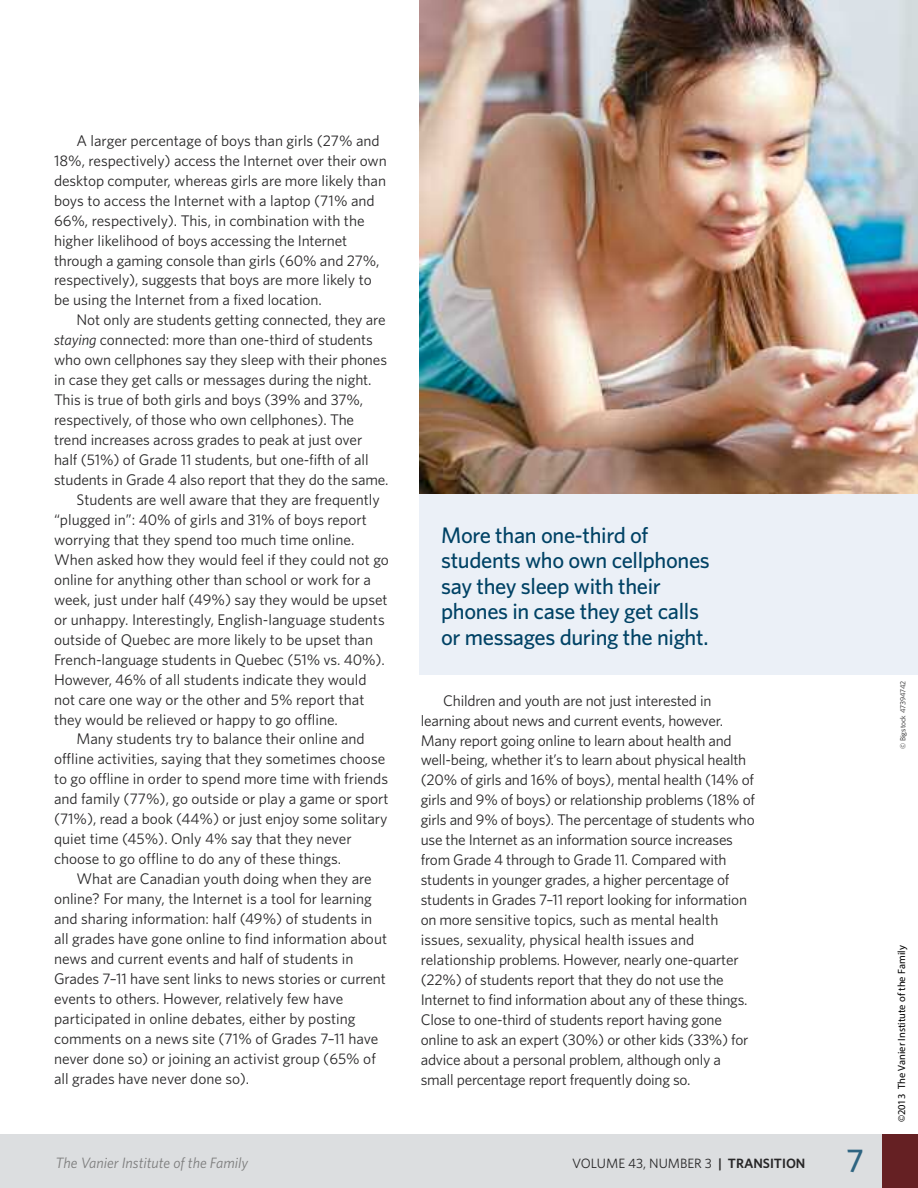
<style>
.page{position:relative;width:918px;height:1188px;background:#fff}
.page>*{position:absolute;margin:0;border:0;box-sizing:border-box;transform-origin:0 0}
.t1{font:500 33px "Whitney";color:#2e6481}
.t2{font:500 22.5px/25.5px "Whitney";letter-spacing:-.015em;color:#004265}
.t3{font:15.3px/20px "Whitney";letter-spacing:-.005em;color:#272627}
.t4{font:italic 15px "Whitney";color:#7d7d7d}
.t5{font:13.5px "Whitney";color:#272627}
.t6{font:10.5px "Myriad Pro";color:#000}
.t7{font:7.5px "Whitney";color:#272627}
.s1{font-style:italic}
.s2{font-weight:600}
</style>
<div class="page">
<div style="left:0;top:1134px;width:901px;height:54px;background:#dcdee0"></div>
<div style="left:882px;top:1134px;width:36px;height:54px;background:#652023"></div>
<img style="left:420px;top:0;width:498px;height:495px">
<div style="left:420px;top:495px;width:498px;height:180px;background:#ebf0f7"></div>
<p class="t3" style="left:54px;top:131px;width:334px;text-indent:22px">A larger percentage of boys than girls (27% and 18%, respectively) access the Internet over their own desktop computer, whereas girls are more likely than boys to access the Internet with a laptop (71% and 66%, respectively). This, in combination with the higher likelihood of boys accessing the Internet through a gaming console than girls (60% and 27%, respectively), suggests that boys are more likely to be using the Internet from a fixed location.</p>
<p class="t3" style="left:76px;top:310px;width:311px">Not only are students getting connected, they are</p>
<p class="t3" style="left:54px;top:330px;width:320px"><span class="s1">staying</span> connected: more than one-third of students</p>
<p class="t3" style="left:54px;top:350px;width:335px">who own cellphones say they sleep with their phones</p>
<p class="t3" style="left:54px;top:370px;width:319px">in case they get calls or messages during the night.</p>
<p class="t3" style="left:54px;top:390px;width:311px">This is true of both girls and boys (39% and 37%,</p>
<p class="t3" style="left:54px;top:410px;width:302px">respectively, of those who own cellphones). The</p>
<p class="t3" style="left:54px;top:430px;width:310px">trend increases across grades to peak at just over</p>
<p class="t3" style="left:54px;top:450px;width:316px">half (51%) of Grade 11 students, but one-fifth of all</p>
<p class="t3" style="left:54px;top:470px;width:336px">students in Grade 4 also report that they do the same.</p>
<p class="t3" style="left:76px;top:490px;width:305px">Students are well aware that they are frequently</p>
<p class="t3" style="left:54px;top:510px;width:314px">“plugged in”: 40% of girls and 31% of boys report</p>
<p class="t3" style="left:54px;top:530px;width:302px">worrying that they spend too much time online.</p>
<p class="t3" style="left:54px;top:550px;width:336px">When asked how they would feel if they could not go</p>
<p class="t3" style="left:54px;top:570px;width:318px">online for anything other than school or work for a</p>
<p class="t3" style="left:54px;top:590px;width:335px">week, just under half (49%) say they would be upset</p>
<p class="t3" style="left:54px;top:609px;width:332px">or unhappy. Interestingly, English-language students</p>
<p class="t3" style="left:54px;top:629px;width:321px">outside of Quebec are more likely to be upset than</p>
<p class="t3" style="left:54px;top:649px;width:332px">French-language students in Quebec (51% vs. 40%).</p>
<p class="t3" style="left:54px;top:669px;width:314px">However, 46% of all students indicate they would</p>
<p class="t3" style="left:54px;top:689px;width:312px">not care one way or the other and 5% report that</p>
<p class="t3" style="left:54px;top:709px;width:286px">they would be relieved or happy to go offline.</p>
<p class="t3" style="left:76px;top:729px;width:290px">Many students try to balance their online and</p>
<p class="t3" style="left:54px;top:749px;width:333px">offline activities, saying that they sometimes choose</p>
<p class="t3" style="left:54px;top:769px;width:336px">to go offline in order to spend more time with friends</p>
<p class="t3" style="left:54px;top:789px;width:336px">and family (77%), go outside or play a game or sport</p>
<p class="t3" style="left:54px;top:809px;width:335px">(71%), read a book (44%) or just enjoy some solitary</p>
<p class="t3" style="left:54px;top:829px;width:299px">quiet time (45%). Only 4% say that they never</p>
<p class="t3" style="left:54px;top:849px;width:289px">choose to go offline to do any of these things.</p>
<p class="t3" style="left:76px;top:869px;width:297px">What are Canadian youth doing when they are</p>
<p class="t3" style="left:54px;top:889px;width:319px">online? For many, the Internet is a tool for learning</p>
<p class="t3" style="left:54px;top:909px;width:320px">and sharing information: half (49%) of students in</p>
<p class="t3" style="left:54px;top:929px;width:335px">all grades have gone online to find information about</p>
<p class="t3" style="left:54px;top:949px;width:301px">news and current events and half of students in</p>
<p class="t3" style="left:54px;top:969px;width:333px">Grades 7–11 have sent links to news stories or current</p>
<p class="t3" style="left:54px;top:989px;width:291px">events to others. However, relatively few have</p>
<p class="t3" style="left:54px;top:1009px;width:303px">participated in online debates, either by posting</p>
<p class="t3" style="left:54px;top:1029px;width:326px">comments on a news site (71% of Grades 7–11 have</p>
<p class="t3" style="left:54px;top:1049px;width:323px">never done so) or joining an activist group (65% of</p>
<p class="t3" style="left:54px;top:1068px;width:197px">all grades have never done so).</p>
<h2 class="t2" style="left:441px;top:522px;width:270px">More than one-third of students who own cellphones say they sleep with their phones in case they get calls or messages during the night.</h2>
<p class="t3" style="left:421px;top:690px;width:336px;text-indent:22px">Children and youth are not just interested in learning about news and current events, however.<br>Many report going online to learn about health and well-being, whether it’s to learn about physical health (20% of girls and 16% of boys), mental health (14% of girls and 9% of boys) or relationship problems (18% of girls and 9% of boys). The percentage of students who use the Internet as an information source increases from Grade 4 through to Grade 11. Compared with students in younger grades, a higher percentage of students in Grades 7–11 report looking for information on more sensitive topics, such as mental health issues, sexuality, physical health issues and relationship problems. However, nearly one-quarter (22%) of students report that they do not use the Internet to find information about any of these things.<br>Close to one-third of students report having gone online to ask an expert (30%) or other kids (33%) for advice about a personal problem, although only a small percentage report frequently doing so.</p>
<p class="t4" style="left:56px;top:1155px;width:194px">The Vanier Institute of the Family</p>
<p class="t5" style="left:572px;top:1156px;width:235px">VOLUME 43, NUMBER 3 <span class="s2">| TRANSITION</span></p>
<h1 class="t1" style="left:847px;top:1142px;width:19px">7</h1>
<p class="t7" style="left:898px;top:749px;width:70px;rotate:-90deg">© Bigstock 47394742</p>
<p class="t6" style="left:895px;top:1122px;width:179px;rotate:-90deg">©2013 The Vanier Institute of the Family</p>
</div>
